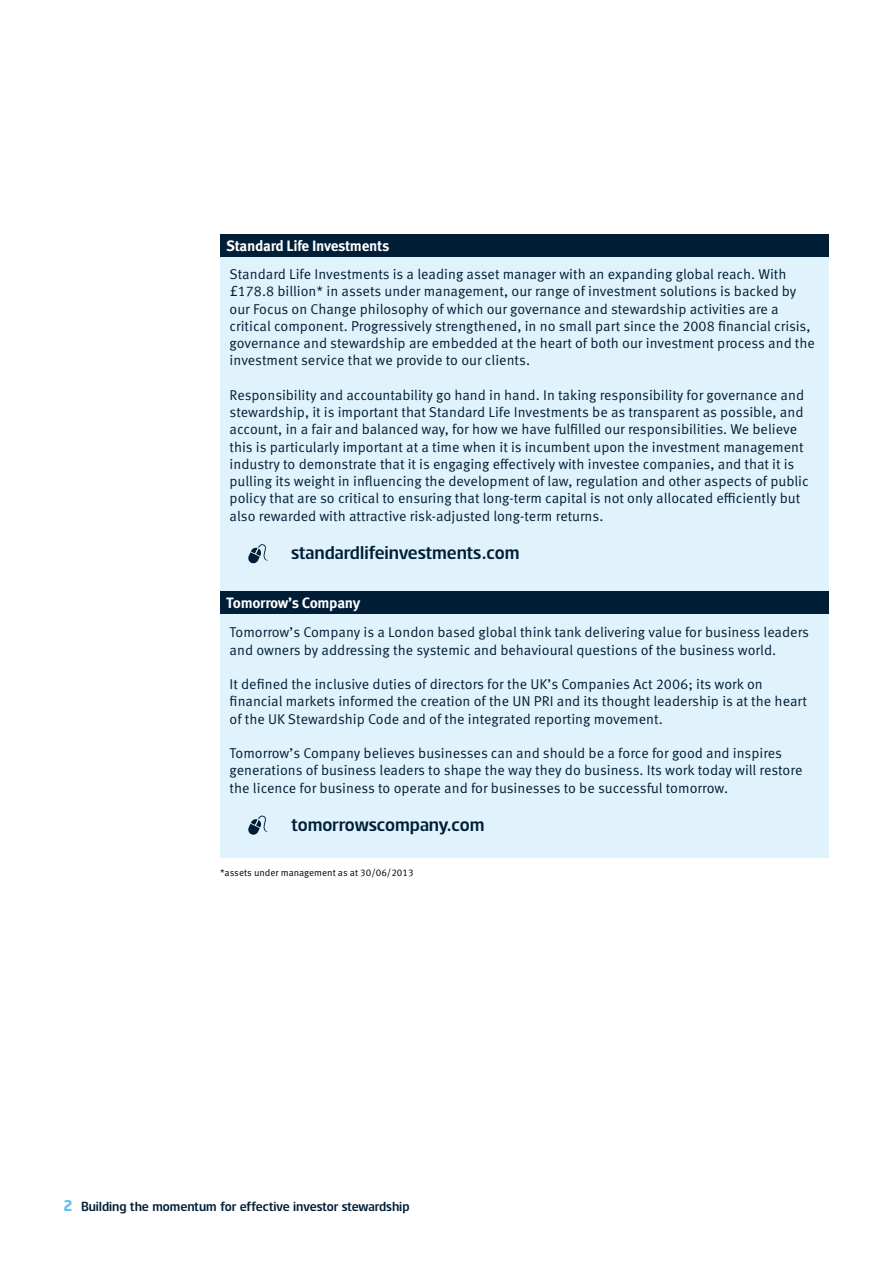
<style>
.page{position:relative;width:893px;height:1263px;background:#fff}
.page>*{position:absolute;margin:0;border:0;box-sizing:border-box;transform-origin:0 0}
.t1{font:18px "Standard Life";color:#001e36}
.t2{font:700 15px "Meta Standard Life Pro TF";letter-spacing:-.02em;color:#fff}
.t3{font:14.25px/17.2px "Meta Standard Life Pro TF Norm";color:#001e36}
.t4{font:12.75px "Standard Life";color:#001e36}
.t5{font:9.75px "Meta Standard Life Pro TF Norm";color:#000}
.s1{font-weight:700;font-size:15px;color:#65beec}
</style>
<div class="page">
<div style="left:220px;top:234px;width:608px;height:23px;background:#001e36"></div>
<div style="left:220px;top:257px;width:608px;height:334px;background:#e0f2fb"></div>
<div style="left:220px;top:591px;width:608px;height:23px;background:#001e36"></div>
<div style="left:220px;top:614px;width:608px;height:244px;background:#e0f2fb"></div>
<svg style="left:248px;top:544px;width:20px;height:20px"></svg>
<svg style="left:248px;top:815px;width:20px;height:20px"></svg>
<p class="t2" style="left:226px;top:234px;width:165px">Standard Life Investments</p>
<p class="t3" style="left:230px;top:264px;width:587px">Standard Life Investments is a leading asset manager with an expanding global reach. With £178.8 billion* in assets under management, our range of investment solutions is backed by our Focus on Change philosophy of which our governance and stewardship activities are a critical component. Progressively strengthened, in no small part since the 2008 financial crisis, governance and stewardship are embedded at the heart of both our investment process and the investment service that we provide to our clients.</p>
<p class="t3" style="left:230px;top:385px;width:581px">Responsibility and accountability go hand in hand. In taking responsibility for governance and stewardship, it is important that Standard Life Investments be as transparent as possible, and account, in a fair and balanced way, for how we have fulfilled our responsibilities. We believe this is particularly important at a time when it is incumbent upon the investment management industry to demonstrate that it is engaging effectively with investee companies, and that it is pulling its weight in influencing the development of law, regulation and other aspects of public policy that are so critical to ensuring that long-term capital is not only allocated efficiently but also rewarded with attractive risk-adjusted long-term returns.</p>
<p class="t1" style="left:291px;top:541px;width:230px">standardlifeinvestments.com</p>
<p class="t2" style="left:226px;top:591px;width:136px">Tomorrow’s Company</p>
<p class="t3" style="left:230px;top:623px;width:581px">Tomorrow’s Company is a London based global think tank delivering value for business leaders and owners by addressing the systemic and behavioural questions of the business world.</p>
<p class="t3" style="left:230px;top:674px;width:579px">It defined the inclusive duties of directors for the UK’s Companies Act 2006; its work on financial markets informed the creation of the UN PRI and its thought leadership is at the heart of the UK Stewardship Code and of the integrated reporting movement.</p>
<p class="t3" style="left:230px;top:743px;width:574px">Tomorrow’s Company believes businesses can and should be a force for good and inspires generations of business leaders to shape the way they do business. Its work today will restore the licence for business to operate and for businesses to be successful tomorrow.</p>
<p class="t1" style="left:291px;top:813px;width:195px">tomorrowscompany.com</p>
<p class="t5" style="left:220px;top:865px;width:195px">*assets under management as at 30/06/2013</p>
<p class="t4" style="left:64px;top:1198px;width:347px"><span class="s1">2</span> Building the momentum for effective investor stewardship</p>
</div>
